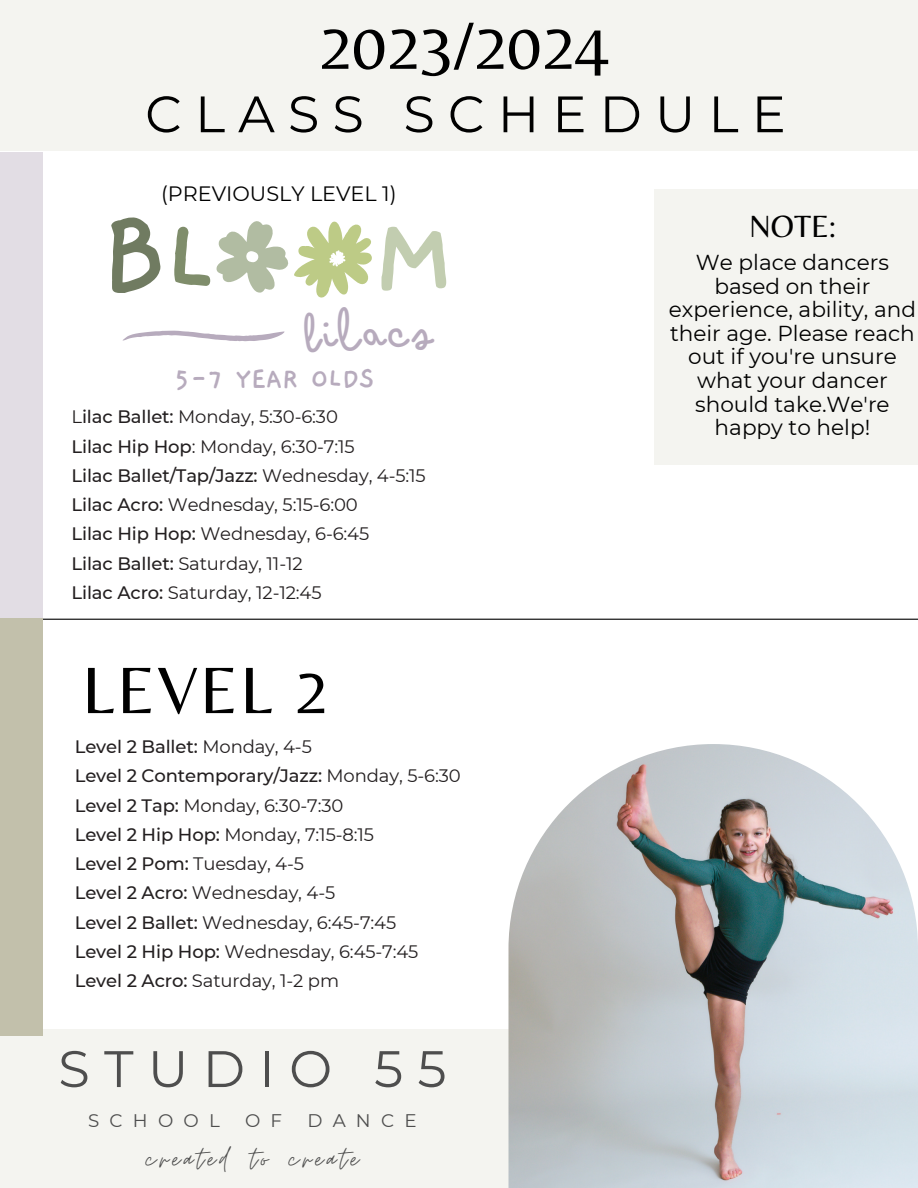
<style>
.page{position:relative;width:918px;height:1188px;background:#fff}
.page>*{position:absolute;margin:0;border:0;box-sizing:border-box;transform-origin:0 0}
.t1{font:700 116.25px "Gaegu";color:#707b61}
.t2{font:700 116.25px "Gaegu";color:#7f8d6b}
.t3{font:700 116.25px "Gaegu";color:#c2cdb0}
.t4{font:68.25px "Belleza";letter-spacing:.025em;color:#000}
.t5{font:68.1px "Belleza";color:#000}
.t6{font:51.3px "Montserrat";letter-spacing:.28em;color:#4e4e4e}
.t7{font:51.15px "Montserrat";letter-spacing:.255em;color:#000}
.t8{font:46.65px "Bimbo sharpie";letter-spacing:.11em;color:#b7abbd}
.t9{font:34.8px "Moon Time";letter-spacing:.11em;color:#4e4e4e}
.t10{font:31.95px "Belleza";color:#000}
.t11{font:700 30.6px "Gaegu";color:#b7abbd}
.t12{font:21.6px/23.7px "Montserrat";color:#000;text-align:center}
.t13{font:20.85px "Montserrat";color:#000}
.t14{font:18.3px "Montserrat";letter-spacing:.56em;color:#4e4e4e}
.t15{font:18px "Montserrat";letter-spacing:-.005em;color:#231f20}
.t16{font:500 18px "Montserrat";letter-spacing:-.005em;color:#231f20}
.s1{font-weight:500}
.s2{font-weight:400}
</style>
<div class="page">
<div style="left:0;top:0;width:918px;height:151px;background:#f4f4f0"></div>
<div style="left:0;top:1030px;width:918px;height:158px;background:#f4f4f0"></div>
<img style="left:508px;top:744px;width:410px;height:444px">
<svg style="left:216px;top:221px;width:156px;height:77px"></svg>
<svg style="left:123px;top:331px;width:162px;height:10px"></svg>
<div style="left:0;top:152px;width:43px;height:468px;background:#e2dde4"></div>
<hr style="left:0;top:619px;width:918px;height:1px;background:#000">
<div style="left:0;top:619px;width:43px;height:417px;background:#c2c0ab"></div>
<div style="left:655px;top:189px;width:263px;height:276px;background:#f4f4f0"></div>
<p class="t5" style="left:318px;top:6px;width:293px">2023/2024</p>
<p class="t7" style="left:145px;top:83px;width:642px">CLASS SCHEDULE</p>
<p class="t13" style="left:161px;top:181px;width:237px">(PREVIOUSLY LEVEL 1)</p>
<p class="t1" style="left:101px;top:199px;width:68px">B</p>
<p class="t2" style="left:164px;top:201px;width:53px">L</p>
<p class="t3" style="left:372px;top:199px;width:84px">M</p>
<p class="t8" style="left:308px;top:303px;width:126px">Lilacs</p>
<p class="t11" style="left:174px;top:364px;width:202px">5-7 YEAR OLDS</p>
<p class="t15" style="left:72px;top:406px;width:268px">L<span class="s1">ilac Ballet:</span> Monday, 5:30-6:30</p>
<p class="t15" style="left:72px;top:435px;width:285px"><span class="s1">Lilac Hip Hop</span>: Monday, 6:30-7:15</p>
<p class="t16" style="left:72px;top:465px;width:356px">Lilac Ballet/Tap/Jazz: <span class="s2">Wednesday, 4-5:15</span></p>
<p class="t15" style="left:72px;top:494px;width:288px"><span class="s1">Lilac Acro:</span> Wednesday, 5:15-6:00</p>
<p class="t15" style="left:72px;top:523px;width:299px"><span class="s1">Lilac Hip Hop:</span> Wednesday, 6-6:45</p>
<p class="t15" style="left:72px;top:552px;width:233px"><span class="s1">Lilac Ballet:</span> Saturday, 11-12</p>
<p class="t15" style="left:72px;top:582px;width:252px"><span class="s1">Lilac Acro:</span> Saturday, 12-12:45</p>
<p class="t4" style="left:82px;top:650px;width:248px">LEVEL 2</p>
<p class="t16" style="left:75px;top:736px;width:239px">Level 2 Ballet: <span class="s2">Monday, 4-5</span></p>
<p class="t16" style="left:75px;top:765px;width:387px">Level 2 Contemporary/Jazz: <span class="s2">Monday, 5-6:30</span></p>
<p class="t15" style="left:75px;top:794px;width:270px"><span class="s1">Level 2 Tap:</span> Monday, 6:30-7:30</p>
<p class="t15" style="left:75px;top:823px;width:301px"><span class="s1">Level 2 Hip Hop:</span> Monday, 7:15-8:15</p>
<p class="t15" style="left:75px;top:853px;width:231px"><span class="s1">Level 2 Pom:</span> Tuesday, 4-5</p>
<p class="t15" style="left:75px;top:882px;width:262px"><span class="s1">Level 2 Acro:</span> Wednesday, 4-5</p>
<p class="t15" style="left:75px;top:911px;width:323px"><span class="s1">Level 2 Ballet:</span> Wednesday, 6:45-7:45</p>
<p class="t15" style="left:75px;top:940px;width:345px"><span class="s1">Level 2 Hip Hop:</span> Wednesday, 6:45-7:45</p>
<p class="t15" style="left:75px;top:970px;width:266px"><span class="s1">Level 2 Acro:</span> Saturday, 1-2 pm</p>
<p class="t6" style="left:58px;top:1037px;width:390px">STUDIO 55</p>
<p class="t14" style="left:88px;top:1109px;width:133px">SCHOOL</p>
<p class="t14" style="left:245px;top:1109px;width:39px">O F</p>
<p class="t14" style="left:307px;top:1109px;width:111px">DANCE</p>
<p class="t9" style="left:146px;top:1138px;width:214px">created to create</p>
<p class="t10" style="left:749px;top:208px;width:88px">NOTE:</p>
<p class="t12" style="left:669px;top:250px;width:249px">We place dancers based on their experience, ability, and their age. Please reach out if you're unsure what your dancer should take.We're happy to help!</p>
</div>
